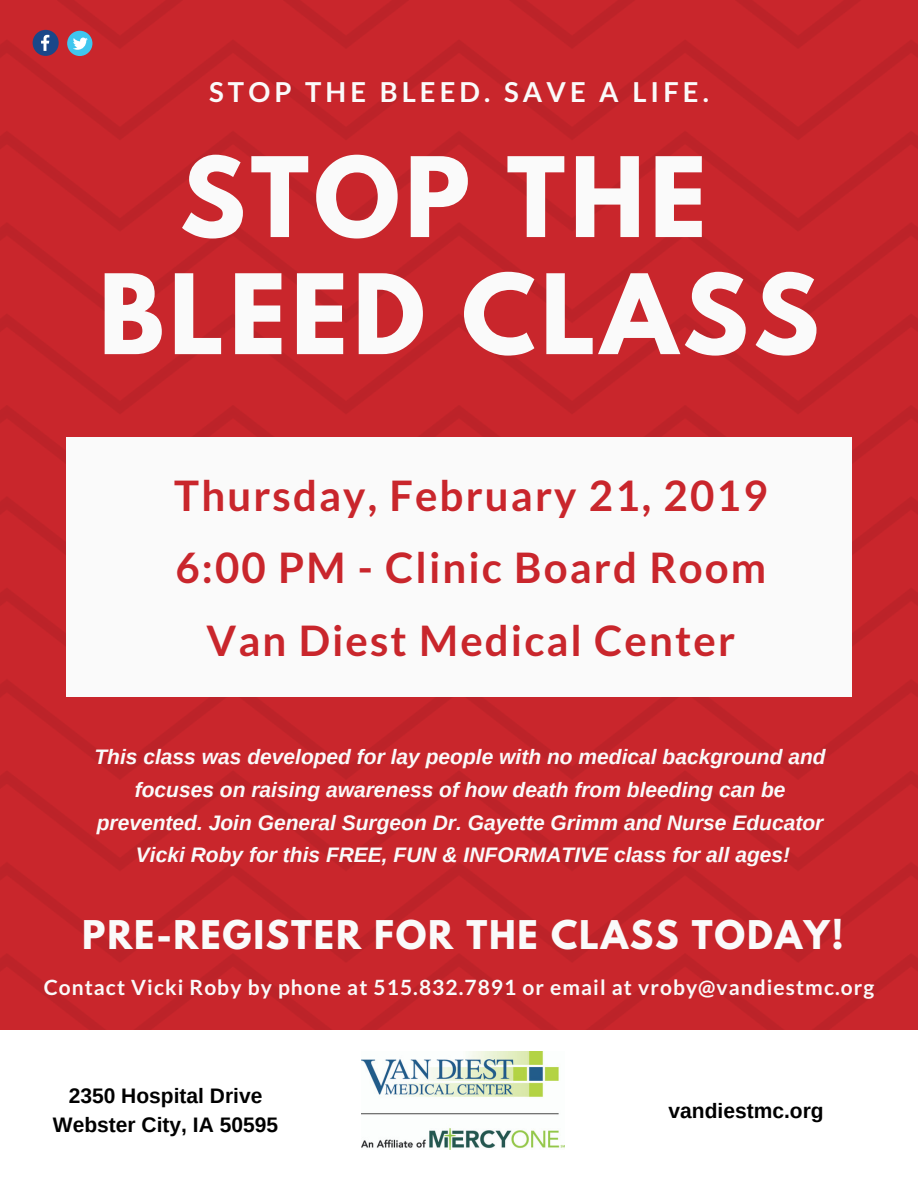
<style>
.page{position:relative;width:918px;height:1188px;background:#fff}
.page>*{position:absolute;margin:0;border:0;box-sizing:border-box;transform-origin:0 0}
.t1{font:700 98.1px/117.1px "League Spartan";letter-spacing:.05em;color:#fafafa;text-align:center}
.t2{font:700 42px/72.3px "Lato";letter-spacing:.05em;color:#c9262c;text-align:center}
.t3{font:700 35.1px "League Spartan";letter-spacing:.05em;color:#fafafa}
.t4{font:700 27.45px "Lato";letter-spacing:.15em;color:#fafafa}
.t5{font:italic 700 21px/32.7px "Arimo";color:#fafafa;text-align:center}
.t6{font:700 21px "Lato";letter-spacing:.05em;color:#fafafa}
.t7{font:700 21px/29.2px "Arimo";color:#000;text-align:center}
</style>
<div class="page">
<img style="left:0;top:0;width:918px;height:1030px">
<div style="left:67px;top:437px;width:785px;height:260px;background:#fafafa"></div>
<img style="left:362px;top:1052px;width:202px;height:97px">
<svg style="left:33px;top:30px;width:26px;height:26px"></svg>
<div style="left:67px;top:31px;width:25px;height:25px;background:#3fc6ee;border-radius:50%"></div>
<svg style="left:73px;top:38px;width:15px;height:12px"></svg>
<h3 class="t4" style="left:209px;top:75px;width:501px">STOP THE BLEED. SAVE A LIFE.</h3>
<h1 class="t1" style="left:99px;top:152px;width:722px">STOP THE<br>BLEED CLASS</h1>
<h2 class="t2" style="left:174px;top:459px;width:595px">Thursday, February 21, 2019<br>6:00 PM - Clinic Board Room<br>Van Diest Medical Center</h2>
<p class="t5" style="left:95px;top:741px;width:733px">This class was developed for lay people with no medical background and focuses on raising awareness of how death from bleeding can be prevented. Join General Surgeon Dr. Gayette Grimm and Nurse Educator Vicki Roby for this FREE, FUN &amp; INFORMATIVE class for all ages!</p>
<h3 class="t3" style="left:82px;top:917px;width:763px">PRE-REGISTER FOR THE CLASS TODAY!</h3>
<p class="t6" style="left:44px;top:975px;width:832px">Contact Vicki Roby by phone at 515.832.7891 or email at vroby@vandiestmc.org</p>
<p class="t7" style="left:53px;top:1081px;width:227px">2350 Hospital Drive<br>Webster City, IA 50595</p>
<p class="t7" style="left:669px;top:1096px;width:157px">vandiestmc.org</p>
</div>
